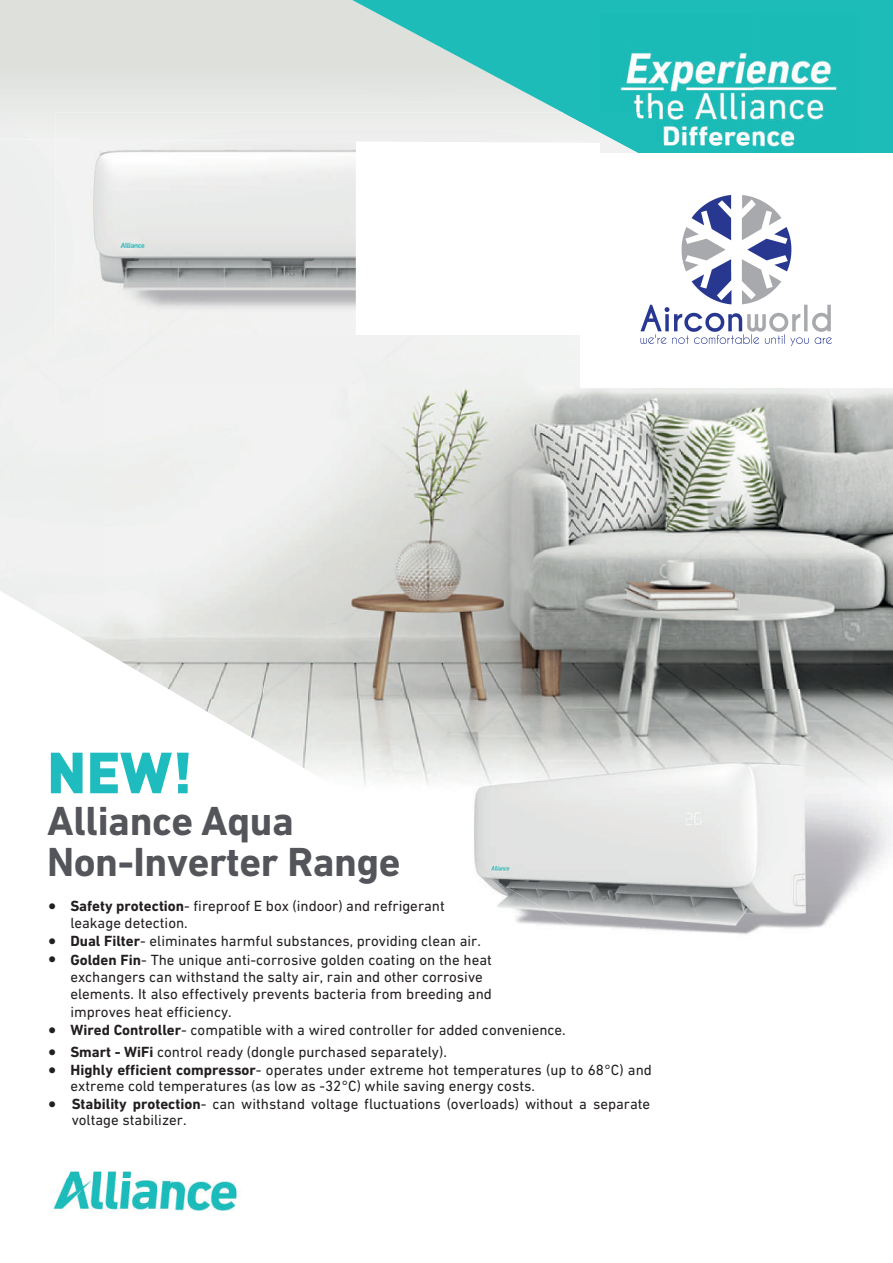
<style>
.page{position:relative;width:893px;height:1263px;background:#fff}
.page>*{position:absolute;margin:0;border:0;box-sizing:border-box;transform-origin:0 0}
.t1{font:57px "DIN Black";color:#1ebcbe}
.t2{font:700 41.4px/41.1px "DIN Next LT Pro";letter-spacing:-.01em;color:#54555a}
.t3{font:15px/17.2px "DIN Next LT Pro";color:#231f20}
.s1{font-weight:700}
</style>
<div class="page">
<img style="left:631px;top:388px;width:104px;height:203px">
<img style="left:735px;top:388px;width:105px;height:203px">
<img style="left:840px;top:388px;width:53px;height:203px">
<img style="left:104px;top:384px;width:527px;height:207px">
<svg style="left:1px;top:591px;width:892px;height:194px"></svg>
<img style="left:51px;top:1171px;width:187px;height:42px">
<svg style="left:352px;top:0;width:541px;height:153px;background:#65ccc8"></svg>
<img style="left:600px;top:14px;width:257px;height:139px">
<img style="left:56px;top:143px;width:300px;height:192px">
<div style="left:56px;top:112px;width:544px;height:31px;background:#edeeed"></div>
<img style="left:563px;top:112px;width:37px;height:20px">
<img style="left:600px;top:112px;width:56px;height:41px">
<img style="left:461px;top:690px;width:432px;height:244px">
<img style="left:461px;top:860px;width:154px;height:74px">
<img style="left:580px;top:195px;width:252px;height:193px">
<h1 class="t1" style="left:47px;top:734px;width:147px">NEW!</h1>
<h2 class="t2" style="left:47px;top:800px;width:355px">Alliance Aqua<br>Non-Inverter Range</h2>
<p class="t3" style="left:70px;top:897px;width:376px;text-indent:-22px">• <span class="s1">Safety protection</span>- fireproof E box (indoor) and refrigerant leakage detection.</p>
<p class="t3" style="left:49px;top:932px;width:434px">• <span class="s1">Dual Filter</span>- eliminates harmful substances, providing clean air.</p>
<p class="t3" style="left:70px;top:951px;width:423px;text-indent:-22px">• <span class="s1">Golden Fin</span>- The unique anti-corrosive golden coating on the heat exchangers can withstand the salty air, rain and other corrosive elements. It also effectively prevents bacteria from breeding and improves heat efficiency.</p>
<p class="t3" style="left:49px;top:1021px;width:519px">• <span class="s1">Wired Controller</span>- compatible with a wired controller for added convenience.</p>
<p class="t3" style="left:49px;top:1043px;width:400px">• <span class="s1">Smart - WiFi</span> control ready (dongle purchased separately).</p>
<p class="t3" style="left:71px;top:1062px;width:583px;line-height:15.8px;text-indent:-22px">• <span class="s1">Highly efficient compressor</span>- operates under extreme hot temperatures (up to 68°C) and extreme cold temperatures (as low as -32°C) while saving energy costs.</p>
<p class="t3" style="left:72px;top:1096px;width:580px;line-height:15.8px;text-indent:-23px">• <span class="s1">Stability protection</span>- can withstand voltage fluctuations (overloads) without a separate voltage stabilizer.</p>
</div>
